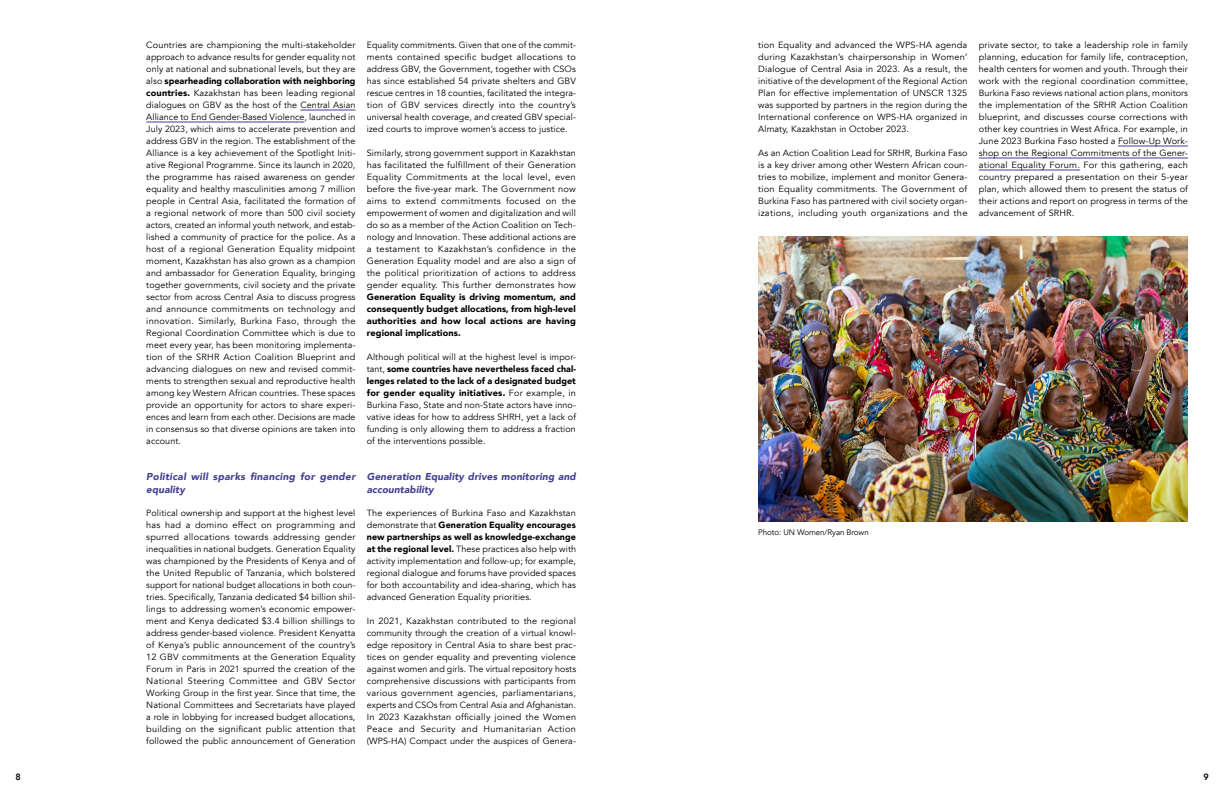
<style>
.page{position:relative;width:1224px;height:792px;background:#fff}
.page>*{position:absolute;margin:0;border:0;box-sizing:border-box;transform-origin:0 0}
.t1{font:italic 900 10px/13px "Avenir";letter-spacing:.01em;color:#433f92}
.body_OK{font:9px/12px "Avenir";letter-spacing:.01em;color:#000;text-align:justify}
.body_OK-2{font:9px/12px "Avenir";letter-spacing:.01em;color:#000;text-align:justify;scale:1.04 1}
.t2{font:800 9px "Avenir";color:#000}
.KF_body{font:8px "Avenir";letter-spacing:-.01em;color:#000}
.s1{font-weight:900}
</style>
<div class="page">
<hr style="left:300px;top:110px;width:55px;height:1px;background:#433f92">
<hr style="left:146px;top:122px;width:158px;height:1px;background:#433f92">
<hr style="left:1118px;top:146px;width:70px;height:1px;background:#433f92">
<hr style="left:979px;top:158px;width:209px;height:1px;background:#433f92">
<hr style="left:979px;top:170px;width:101px;height:1px;background:#433f92">
<img style="left:758px;top:237px;width:430px;height:285px">
<p class="body_OK" style="left:146px;top:39px;width:211px">Countries are championing the multi-stakeholder approach to advance results for gender equality not only at national and subnational levels, but they are also <span class="s1">spearheading collaboration with neighboring countries.</span> Kazakhstan has been leading regional dialogues on GBV as the host of the Central Asian Alliance to End Gender-Based Violence, launched in July 2023, which aims to accelerate prevention and address GBV in the region. The establishment of the Alliance is a key achievement of the Spotlight Initi&shy;ative Regional Programme. Since its launch in 2020, the programme has raised awareness on gender equality and healthy masculinities among 7 million people in Central Asia, facilitated the formation of a regional network of more than 500 civil society actors, created an informal youth network, and estab&shy;lished a community of practice for the police. As a host of a regional Generation Equality midpoint moment, Kazakhstan has also grown as a champion and ambassador for Generation Equality, bringing together governments, civil society and the private sector from across Central Asia to discuss progress and announce commitments on technology and innovation. Similarly, Burkina Faso, through the Regional Coordination Committee which is due to meet every year, has been monitoring implementa&shy;tion of the SRHR Action Coalition Blueprint and advancing dialogues on new and revised commit&shy;ments to strengthen sexual and reproductive health among key Western African countries. These spaces provide an opportunity for actors to share experi&shy;ences and learn from each other. Decisions are made in consensus so that diverse opinions are taken into account.</p>
<h3 class="t1" style="left:146px;top:470px;width:211px">Political will sparks financing for gender equality</h3>
<p class="body_OK" style="left:146px;top:507px;width:211px">Political ownership and support at the highest level has had a domino effect on programming and spurred allocations towards addressing gender inequalities in national budgets. Generation Equality was championed by the Presidents of Kenya and of the United Republic of Tanzania, which bolstered support for national budget allocations in both coun&shy;tries. Specifically, Tanzania dedicated $4 billion shil&shy;lings to addressing women’s economic empower&shy;ment and Kenya dedicated $3.4 billion shillings to address gender-based violence. President Kenyatta of Kenya’s public announcement of the country’s 12 GBV commitments at the Generation Equality Forum in Paris in 2021 spurred the creation of the National Steering Committee and GBV Sector Working Group in the first year. Since that time, the National Committees and Secretariats have played a role in lobbying for increased budget allocations, building on the significant public attention that followed the public announcement of Generation</p>
<p class="body_OK" style="left:367px;top:39px;width:211px">Equality commitments. Given that one of the commit&shy;ments contained specific budget allocations to address GBV, the Government, together with CSOs has since established 54 private shelters and GBV rescue centres in 18 counties, facilitated the integra&shy;tion of GBV services directly into the country’s universal health coverage, and created GBV special&shy;ized courts to improve women’s access to justice.</p>
<p class="body_OK" style="left:367px;top:147px;width:211px">Similarly, strong government support in Kazakhstan has facilitated the fulfillment of their Generation Equality Commitments at the local level, even before the five-year mark. The Government now aims to extend commitments focused on the empowerment of women and digitalization and will do so as a member of the Action Coalition on Tech&shy;nology and Innovation. These additional actions are a testament to Kazakhstan’s confidence in the Generation Equality model and are also a sign of the political prioritization of actions to address gender equality. This further demonstrates how <span class="s1">Generation Equality is driving momentum, and consequently budget allocations, from high-level authorities and how local actions are having regional implications.</span></p>
<p class="body_OK" style="left:367px;top:351px;width:211px">Although political will at the highest level is impor&shy;tant, <span class="s1">some countries have nevertheless faced chal&shy;lenges related to the lack of a designated budget for gender equality initiatives.</span> For example, in Burkina Faso, State and non-State actors have inno&shy;vative ideas for how to address SHRH, yet a lack of funding is only allowing them to address a fraction of the interventions possible.</p>
<h3 class="t1" style="left:367px;top:470px;width:211px">Generation Equality drives monitoring and accountability</h3>
<p class="body_OK" style="left:367px;top:507px;width:211px">The experiences of Burkina Faso and Kazakhstan demonstrate that <span class="s1">Generation Equality encourages new partnerships as well as knowledge-exchange at the regional level.</span> These practices also help with activity implementation and follow-up; for example, regional dialogue and forums have provided spaces for both accountability and idea-sharing, which has advanced Generation Equality priorities.</p>
<p class="body_OK" style="left:367px;top:615px;width:211px">In 2021, Kazakhstan contributed to the regional community through the creation of a virtual knowl&shy;edge repository in Central Asia to share best prac&shy;tices on gender equality and preventing violence against women and girls. The virtual repository hosts comprehensive discussions with participants from various government agencies, parliamentarians, experts and CSOs from Central Asia and Afghanistan.<br>In 2023 Kazakhstan officially joined the Women Peace and Security and Humanitarian Action (WPS-HA) Compact under the auspices of Genera-</p>
<p class="body_OK" style="left:758px;top:39px;width:211px">tion Equality and advanced the WPS-HA agenda during Kazakhstan’s chairpersonship in Women’ Dialogue of Central Asia in 2023. As a result, the initiative of the development of the Regional Action Plan for effective implementation of UNSCR 1325 was supported by partners in the region during the International conference on WPS-HA organized in Almaty, Kazakhstan in October 2023.</p>
<p class="body_OK" style="left:758px;top:147px;width:211px">As an Action Coalition Lead for SRHR, Burkina Faso is a key driver among other Western African coun&shy;tries to mobilize, implement and monitor Genera&shy;tion Equality commitments. The Government of Burkina Faso has partnered with civil society organ&shy;izations, including youth organizations and the</p>
<p class="body_OK-2" style="left:979px;top:39px;width:203px">private sector, to take a leadership role in family planning, education for family life, contraception, health centers for women and youth. Through their work with the regional coordination committee, Burkina Faso reviews national action plans, monitors the implementation of the SRHR Action Coalition blueprint, and discusses course corrections with other key countries in West Africa. For example, in June 2023 Burkina Faso hosted a Follow-Up Work&shy;shop on the Regional Commitments of the Gener&shy;ational Equality Forum. For this gathering, each country prepared a presentation on their 5-year plan, which allowed them to present the status of their actions and report on progress in terms of the advancement of SRHR.</p>
<p class="KF_body" style="left:758px;top:528px;width:112px">Photo: UN Women/Ryan Brown</p>
<p class="t2" style="left:15px;top:770px;width:7px">8</p>
<p class="t2" style="left:1203px;top:770px;width:7px">9</p>
</div>
